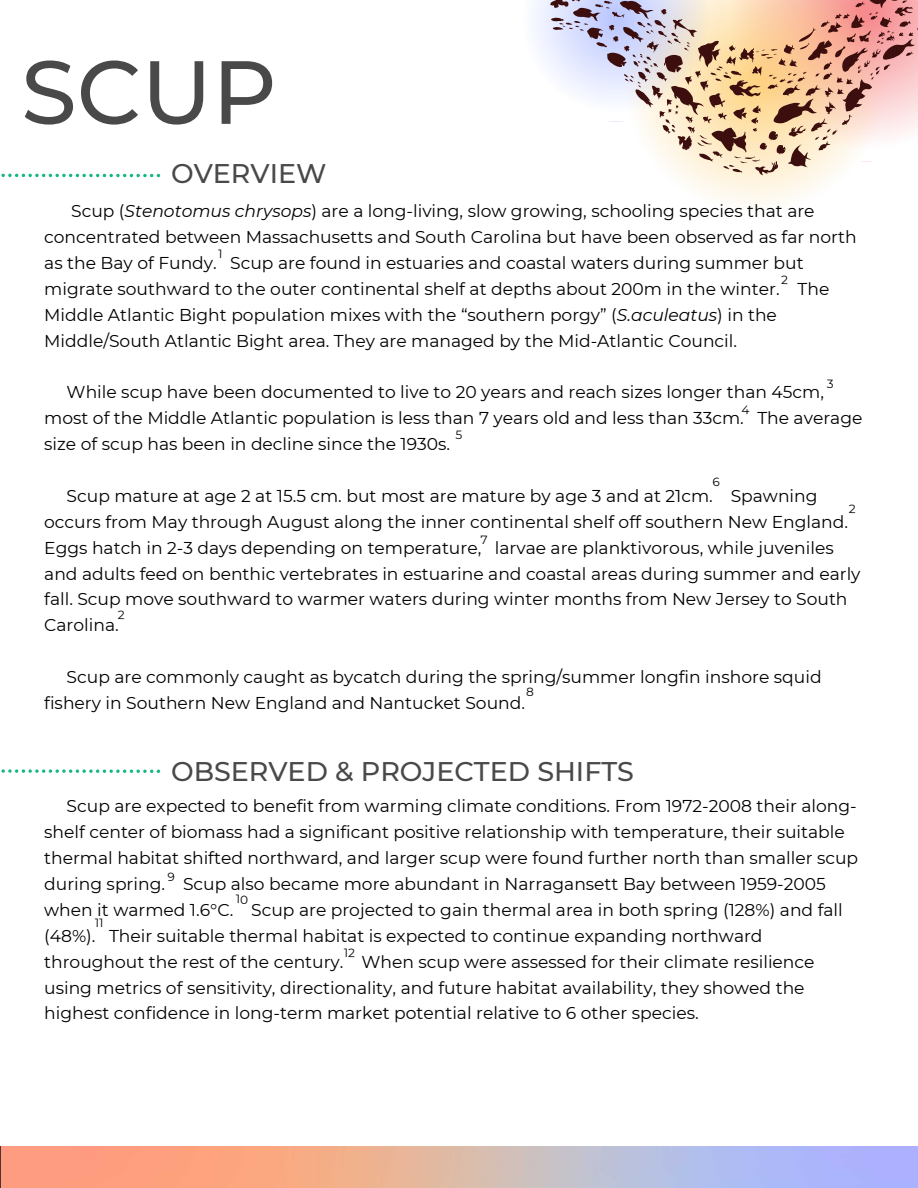
<style>
.page{position:relative;width:918px;height:1188px;background:#fff}
.page>*{position:absolute;margin:0;border:0;box-sizing:border-box;transform-origin:0 0}
.t1{font:500 89.55px "Montserrat";color:#494949}
.t2{font:500 27px "Montserrat";color:#494949}
.t3{font:17.1px/25.8px "Montserrat";color:#000}
.s1{font-style:italic}
</style>
<div class="page">
<svg style="left:678px;top:175px;width:155px;height:29px;fill:#fef9f0"></svg>
<svg style="left:535px;top:0;width:383px;height:175px"></svg>
<svg style="left:1px;top:173px;width:159px;height:4px"></svg>
<svg style="left:1px;top:769px;width:159px;height:4px"></svg>
<svg style="left:0;top:1147px;width:918px;height:41px"></svg>
<p class="t1" style="left:21px;top:37px;width:257px">SCUP</p>
<p class="t2" style="left:171px;top:157px;width:157px">OVERVIEW</p>
<p class="t3" style="left:44px;top:198px;width:814px;text-indent:27px">Scup (<span class="s1">Stenotomus chrysops</span>) are a long-living, slow growing, schooling species that are concentrated between Massachusetts and South Carolina but have been observed as far north as the Bay of Fundy. Scup are found in estuaries and coastal waters during summer but migrate southward to the outer continental shelf at depths about 200m in the winter. The Middle Atlantic Bight population mixes with the “southern porgy” (<span class="s1">S.aculeatus</span>) in the Middle/South Atlantic Bight area. They are managed by the Mid-Atlantic Council.</p>
<p class="t3" style="left:44px;top:379px;width:820px;text-indent:22px">While scup have been documented to live to 20 years and reach sizes longer than 45cm, most of the Middle Atlantic population is less than 7 years old and less than 33cm. The average size of scup has been in decline since the 1930s.</p>
<p class="t3" style="left:44px;top:483px;width:818px;text-indent:22px">Scup mature at age 2 at 15.5 cm. but most are mature by age 3 and at 21cm. Spawning occurs from May through August along the inner continental shelf off southern New England.<br>Eggs hatch in 2-3 days depending on temperature, larvae are planktivorous, while juveniles and adults feed on benthic vertebrates in estuarine and coastal areas during summer and early fall. Scup move southward to warmer waters during winter months from New Jersey to South Carolina.</p>
<p class="t3" style="left:44px;top:664px;width:779px;text-indent:22px">Scup are commonly caught as bycatch during the spring/summer longfin inshore squid fishery in Southern New England and Nantucket Sound.</p>
<p class="t2" style="left:171px;top:755px;width:464px">OBSERVED &amp; PROJECTED SHIFTS</p>
<p class="t3" style="left:44px;top:793px;width:816px;text-indent:22px">Scup are expected to benefit from warming climate conditions. From 1972-2008 their along&shy;shelf center of biomass had a significant positive relationship with temperature, their suitable thermal habitat shifted northward, and larger scup were found further north than smaller scup during spring. Scup also became more abundant in Narragansett Bay between 1959-2005 when it warmed 1.6°C. Scup are projected to gain thermal area in both spring (128%) and fall (48%). Their suitable thermal habitat is expected to continue expanding northward throughout the rest of the century. When scup were assessed for their climate resilience using metrics of sensitivity, directionality, and future habitat availability, they showed the highest confidence in long-term market potential relative to 6 other species.</p>
</div>
